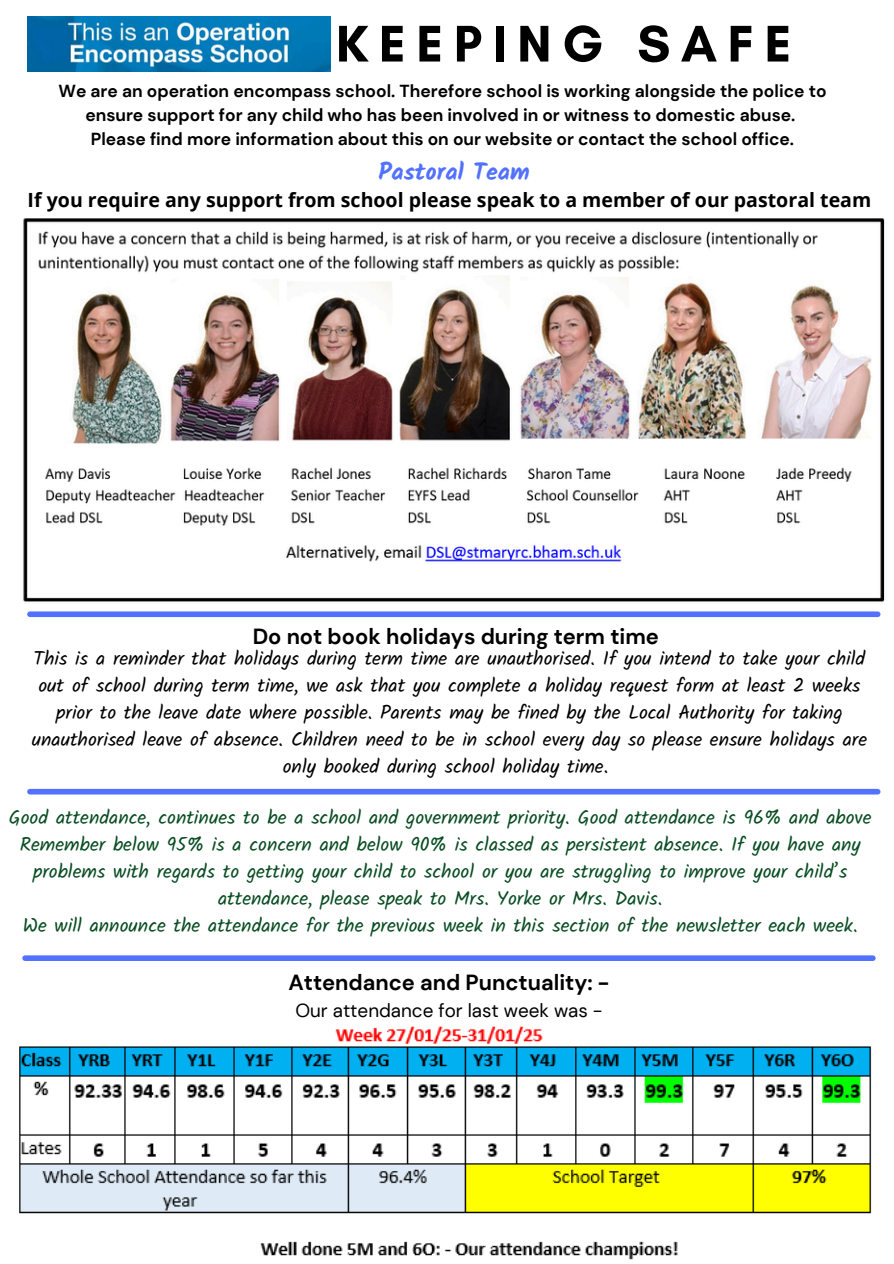
<style>
.page{position:relative;width:894px;height:1264px;background:#fff}
.page>*{position:absolute;margin:0;border:0;box-sizing:border-box;transform-origin:0 0}
.t1{font:700 52.5px "Glacial Indifference";letter-spacing:.2em;color:#000}
.t2{font:700 24px "Kalam";color:#5271ff}
.t3{font:700 21.9px "DM Sans";color:#000}
.t4{font:19.5px/27px "Kalam";color:#084c21;text-align:center}
.t5{font:19.5px/27px "Kalam";color:#000;text-align:center}
.t6{font:700 19.5px "Open Sans";color:#000}
.t7{font:18.9px "DM Sans";color:#000}
.t8{font:700 17.4px/23.9px "DM Sans";color:#000;text-align:center}
</style>
<div class="page">
<div style="left:30px;top:789px;width:847px;height:5px;background:#5271ff"></div>
<div style="left:30px;top:611px;width:847px;height:6px;background:#5271ff"></div>
<div style="left:25px;top:955px;width:847px;height:6px;background:#5271ff"></div>
<img style="left:23px;top:218px;width:862px;height:384px">
<img style="left:28px;top:16px;width:302px;height:55px">
<img style="left:19px;top:1026px;width:853px;height:234px">
<p class="t1" style="left:336px;top:12px;width:457px">KEEPING SAFE</p>
<h2 class="t8" style="left:58px;top:79px;width:769px">We are an operation encompass school. Therefore school is working alongside the police to ensure support for any child who has been involved in or witness to domestic abuse.</h2>
<h3 class="t8" style="left:91px;top:127px;width:704px">Please find more information about this on our website or contact the school office.</h3>
<p class="t2" style="left:378px;top:158px;width:153px">Pastoral Team</p>
<h2 class="t6" style="left:28px;top:186px;width:844px">If you require any support from school please speak to a member of our pastoral team</h2>
<p class="t3" style="left:252px;top:622px;width:407px">Do not book holidays during term time</p>
<p class="t5" style="left:32px;top:645px;width:836px">This is a reminder that holidays during term time are unauthorised. If you intend to take your child out of school during term time, we ask that you complete a holiday request form at least 2 weeks prior to the leave date where possible. Parents may be fined by the Local Authority for taking unauthorised leave of absence. Children need to be in school every day so please ensure holidays are only booked during school holiday time.</p>
<h1 class="t4" style="left:9px;top:804px;width:863px">Good attendance, continues to be a school and government priority. Good attendance is 96% and above Remember below 95% is a concern and below 90% is classed as persistent absence. If you have any problems with regards to getting your child to school or you are struggling to improve your child’s attendance, please speak to Mrs. Yorke or Mrs. Davis.<br>We will announce the attendance for the previous week in this section of the newsletter each week.</h1>
<p class="t3" style="left:288px;top:967px;width:322px">Attendance and Punctuality: -</p>
<p class="t7" style="left:295px;top:997px;width:308px">Our attendance for last week was -</p>
</div>
